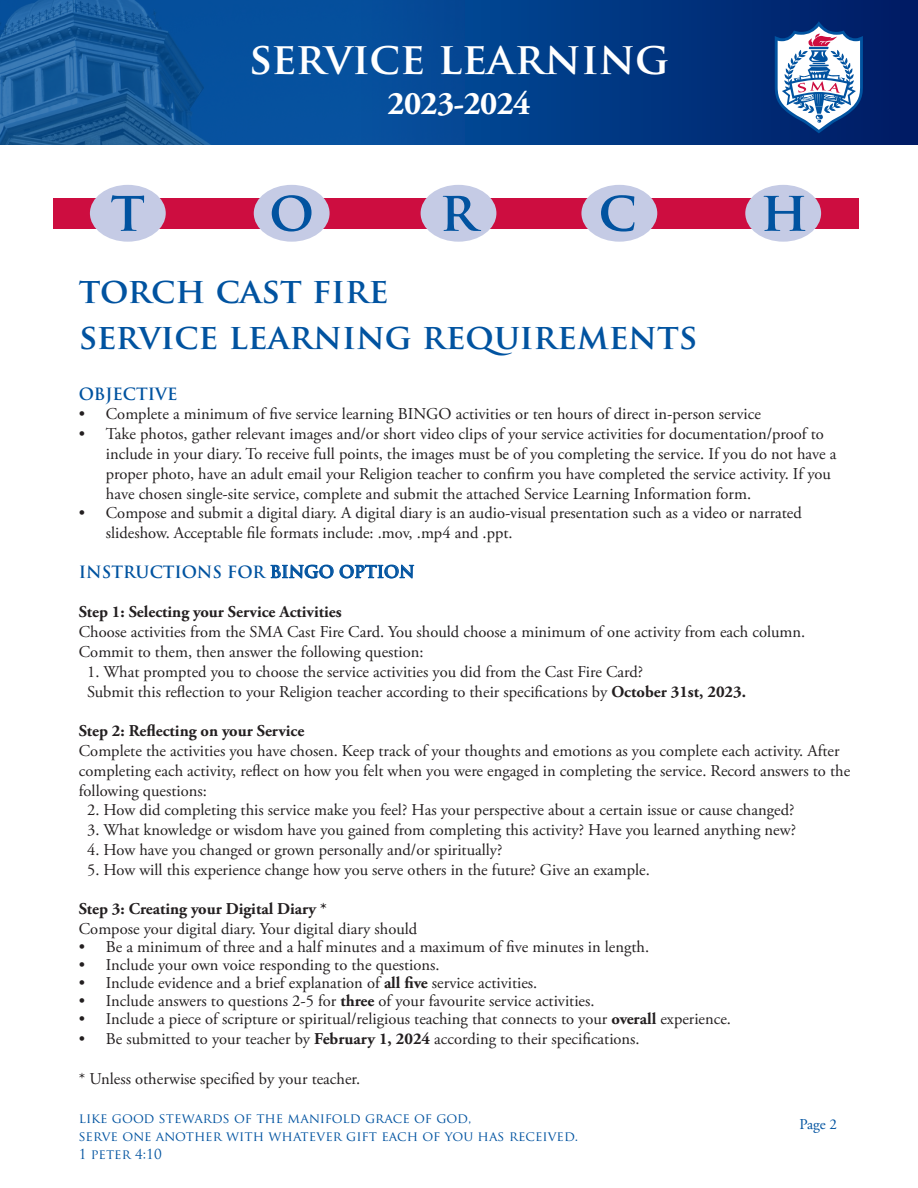
<style>
.page{position:relative;width:918px;height:1188px;background:#fff}
.page>*{position:absolute;margin:0;border:0;box-sizing:border-box;transform-origin:0 0}
.t1{font:700 54.6px "Trajan Pro";color:#0153a0}
.t2{font:700 43.5px "Trajan Pro";color:#fff}
.t3{font:700 34.5px "Trajan Pro";color:#0153a0}
.t4{font:700 33px "Adobe Garamond Pro";letter-spacing:-.02em;color:#fff}
.t5{font:16.5px/19.8px "Adobe Garamond Pro";color:#231f20}
.t6{font:700 16.5px "Adobe Garamond Pro";color:#231f20}
.t7{font:700 16.5px "Trajan Pro";color:#0153a0}
.t8{font:15px "Adobe Garamond Pro";color:#0153a0}
.t9{font:13.5px/18px "Trajan Pro";color:#0153a0}
.s1{font-weight:700}
</style>
<div class="page">
<div style="left:53px;top:198px;width:805px;height:30px;background:#cd0d40"></div>
<div style="left:90px;top:185px;width:76px;height:57px;background:#c5cbe5;border-radius:50%"></div>
<div style="left:254px;top:185px;width:76px;height:57px;background:#c5cbe5;border-radius:50%"></div>
<div style="left:421px;top:185px;width:75px;height:57px;background:#c5cbe5;border-radius:50%"></div>
<div style="left:581px;top:185px;width:76px;height:57px;background:#c5cbe5;border-radius:50%"></div>
<div style="left:745px;top:185px;width:76px;height:57px;background:#c5cbe5;border-radius:50%"></div>
<svg style="left:0;top:0;width:918px;height:145px;background:#07448d"></svg>
<svg style="left:775px;top:21px;width:88px;height:112px"></svg>
<p class="t2" style="left:249px;top:31px;width:422px">service learning</p>
<p class="t4" style="left:388px;top:85px;width:144px">2023-2024</p>
<p class="t1" style="left:111px;top:177px;width:36px">t</p>
<p class="t1" style="left:269px;top:177px;width:47px">o</p>
<p class="t1" style="left:440px;top:177px;width:39px">r</p>
<p class="t1" style="left:598px;top:177px;width:40px">c</p>
<p class="t1" style="left:761px;top:177px;width:49px">h</p>
<p class="t3" style="left:79px;top:270px;width:311px">torch cast fire</p>
<p class="t3" style="left:79px;top:315px;width:620px">service learning requirements</p>
<p class="t7" style="left:79px;top:383px;width:100px">OBJECTIVE</p>
<p class="t5" style="left:79px;top:405px;width:684px">• Complete a minimum of five service learning BINGO activities or ten hours of direct in-person service</p>
<p class="t5" style="left:106px;top:425px;width:732px;text-indent:-27px">• Take photos, gather relevant images and/or short video clips of your service activities for documentation/proof to include in your diary. To receive full points, the images must be of you completing the service. If you do not have a proper photo, have an adult email your Religion teacher to confirm you have completed the service activity. If you have chosen single-site service, complete and submit the attached Service Learning Information form.</p>
<p class="t5" style="left:106px;top:504px;width:697px;text-indent:-27px">• Compose and submit a digital diary. A digital diary is an audio-visual presentation such as a video or narrated slideshow. Acceptable file formats include: .mov, .mp4 and .ppt.</p>
<p class="t7" style="left:79px;top:561px;width:337px">INSTRUCTIONS FOR BINGO OPTION</p>
<p class="t6" style="left:79px;top:602px;width:264px">Step 1: Selecting your Service Activities</p>
<p class="t5" style="left:79px;top:623px;width:728px">Choose activities from the SMA Cast Fire Card. You should choose a minimum of one activity from each column.<br>Commit to them, then answer the following question:</p>
<p class="t5" style="left:87px;top:662px;width:558px">1. What prompted you to choose the service activities you did from the Cast Fire Card?</p>
<p class="t5" style="left:87px;top:682px;width:660px">Submit this reflection to your Religion teacher according to their specifications by <span class="s1">October 31st, 2023.</span></p>
<p class="t6" style="left:79px;top:721px;width:227px">Step 2: Reflecting on your Service</p>
<p class="t5" style="left:79px;top:741px;width:773px">Complete the activities you have chosen. Keep track of your thoughts and emotions as you complete each activity. After completing each activity, reflect on how you felt when you were engaged in completing the service. Record answers to the following questions:</p>
<p class="t5" style="left:87px;top:801px;width:709px">2. How did completing this service make you feel? Has your perspective about a certain issue or cause changed?</p>
<p class="t5" style="left:87px;top:821px;width:710px">3. What knowledge or wisdom have you gained from completing this activity? Have you learned anything new?</p>
<p class="t5" style="left:87px;top:840px;width:417px">4. How have you changed or grown personally and/or spiritually?</p>
<p class="t5" style="left:87px;top:860px;width:564px">5. How will this experience change how you serve others in the future? Give an example.</p>
<p class="t6" style="left:79px;top:899px;width:250px">Step 3: Creating your Digital Diary *</p>
<p class="t5" style="left:79px;top:920px;width:340px">Compose your digital diary. Your digital diary should</p>
<p class="t5" style="left:79px;top:938px;width:572px">• Be a minimum of three and a half minutes and a maximum of five minutes in length.</p>
<p class="t5" style="left:79px;top:956px;width:362px">• Include your own voice responding to the questions.</p>
<p class="t5" style="left:79px;top:974px;width:460px">• Include evidence and a brief explanation of <span class="s1">all five</span> service activities.</p>
<p class="t5" style="left:79px;top:992px;width:517px">• Include answers to questions 2-5 for <span class="s1">three</span> of your favourite service activities.</p>
<p class="t5" style="left:79px;top:1010px;width:654px">• Include a piece of scripture or spiritual/religious teaching that connects to your <span class="s1">overall</span> experience.</p>
<p class="t5" style="left:79px;top:1029px;width:562px">• Be submitted to your teacher by <span class="s1">February 1, 2024</span> according to their specifications.</p>
<p class="t5" style="left:79px;top:1069px;width:283px">* Unless otherwise specified by your teacher.</p>
<p class="t9" style="left:79px;top:1109px;width:394px">LIKE GOOD STEWARDS OF THE MANIFOLD GRACE OF GOD,</p>
<p class="t9" style="left:79px;top:1127px;width:501px">SERVE ONE ANOTHER WITH WHATEVER GIFT EACH OF YOU HAS RECEIVED.<br>1 PETER 4:10</p>
<p class="t8" style="left:799px;top:1115px;width:39px">Page 2</p>
</div>
